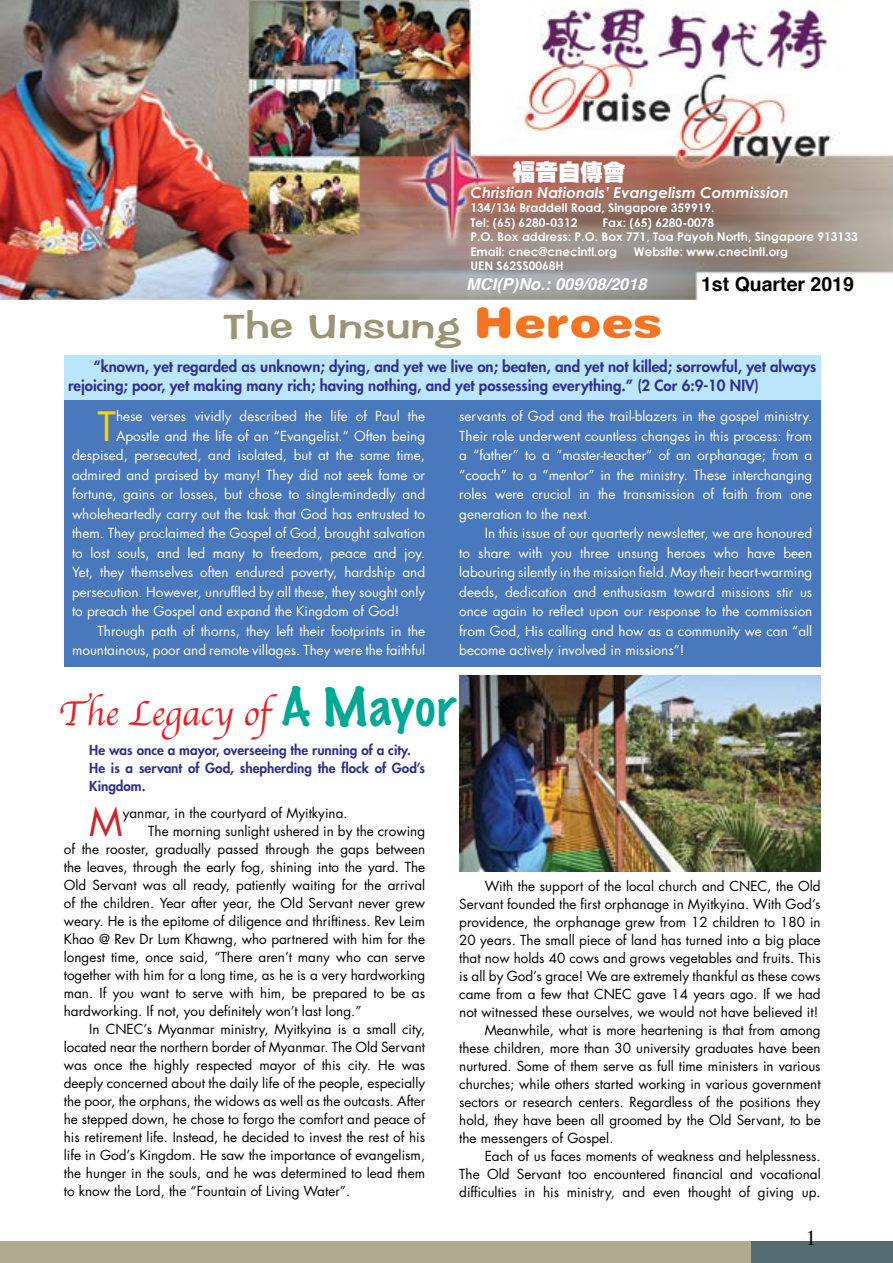
<style>
.page{position:relative;width:893px;height:1263px;background:#fff}
.page>*{position:absolute;margin:0;border:0;box-sizing:border-box;transform-origin:0 0}
.t1{font:42px "FZHLJW GB1 0";color:#9c9476;scale:1.15 1}
.t2{font:39.3px "Futura";color:#ffd400}
.t3{font:37.35px "Futura";color:#d2232a}
.t4{font:36px "Apple Chancery";color:#ed1d24}
.t5{font:22.5px "FZCCHFW GB1 0";color:#fff}
.t6{font:21px "Times";color:#000}
.t7{font:700 19.5px "Helvetica";color:#000}
.t8{font:italic 700 16.5px "Helvetica";color:#fff}
.t9{font:800 15px/19.5px "Futura";color:#2e3092}
.t10{font:italic 700 15px "Century Gothic";color:#fff}
.t11{font:13.5px "Futura";color:#000}
.t12{font:13.5px/19.5px "Futura";color:#fff;text-align:justify}
.t13{font:800 13.5px/18px "Futura";color:#2e3092}
.t14{font:700 12px/14.4px "Century Gothic";color:#fff}
.s1{font-family:"FZHPJW GB1 0";color:#f47421}
.s2{font-family:"Marker Felt";font-weight:100;font-size:48px;color:#00a994}
</style>
<div class="page">
<div style="left:0;top:1241px;width:893px;height:22px;background:#b0a990"></div>
<div style="left:752px;top:1241px;width:141px;height:22px;background:#546d73"></div>
<img style="left:459px;top:676px;width:362px;height:196px">
<div style="left:64px;top:396px;width:757px;height:270px;background:#4978bc"></div>
<div style="left:64px;top:355px;width:757px;height:45px;background:#bce6fb"></div>
<img style="left:0;top:0;width:893px;height:299px">
<svg style="left:459px;top:675px;width:1px;height:55px"></svg>
<h3 class="t5" style="left:513px;top:160px;width:114px">福音自传会</h3>
<p class="t10" style="left:470px;top:183px;width:320px">Christian Nationals’ Evangelism Commission</p>
<p class="t14" style="left:470px;top:200px;width:246px">134/136 Braddell Road, Singapore 359919.<br>Tel: (65) 6280-0312</p>
<p class="t14" style="left:470px;top:215px;width:389px;text-indent:132px">Fax: (65) 6280-0078<br>P.O. Box address: P.O. Box 771, Toa Payoh North, Singapore 913133<br>Email: cnec@cnecintl.org</p>
<p class="t14" style="left:634px;top:244px;width:156px">Website: www.cnecintl.org</p>
<p class="t14" style="left:470px;top:258px;width:95px">UEN S62SS0068H</p>
<h1 class="t1" style="left:222px;top:300px;width:384px">The Unsung <span class="s1">Heroes</span></h1>
<p class="t9" style="left:68px;top:356px;width:750px;text-indent:26px">“known, yet regarded as unknown; dying, and yet we live on; beaten, and yet not killed; sorrowful, yet always rejoicing; poor, yet making many rich; having nothing, and yet possessing everything.” (2 Cor 6:9-10 NIV)</p>
<h2 class="t2" style="left:98px;top:399px;width:20px">T</h2>
<p class="t12" style="left:116px;top:406px;width:311px">hese verses vividly described the life of Paul the</p>
<p class="t8" style="left:466px;top:271px;width:182px">MCI(P)No.: 009/08/2018</p>
<h3 class="t7" style="left:701px;top:268px;width:154px">1st Quarter 2019</h3>
<p class="t12" style="left:459px;top:406px;width:355px">servants of God and the trail-blazers in the gospel ministry.<br>Their role underwent countless changes in this process: from a “father” to a “master-teacher” of an orphanage; from a “coach” to a “mentor” in the ministry. These interchanging roles were crucial in the transmission of faith from one generation to the next.</p>
<p class="t12" style="left:459px;top:523px;width:355px;text-indent:26px">In this issue of our quarterly newsletter, we are honoured to share with you three unsung heroes who have been labouring silently in the mission field. May their heart-warming deeds, dedication and enthusiasm toward missions stir us once again to reflect upon our response to the commission from God, His calling and how as a community we can “all become actively involved in missions”!</p>
<p class="t12" style="left:116px;top:426px;width:311px">Apostle and the life of an “Evangelist.” Often being</p>
<p class="t12" style="left:72px;top:445px;width:355px">despised, persecuted, and isolated, but at the same time,</p>
<p class="t12" style="left:72px;top:465px;width:355px">admired and praised by many! They did not seek fame or</p>
<p class="t12" style="left:72px;top:484px;width:355px">fortune, gains or losses, but chose to single-mindedly and</p>
<p class="t12" style="left:72px;top:504px;width:355px">wholeheartedly carry out the task that God has entrusted to</p>
<p class="t12" style="left:72px;top:523px;width:355px">them. They proclaimed the Gospel of God, brought salvation</p>
<p class="t12" style="left:72px;top:543px;width:355px">to lost souls, and led many to freedom, peace and joy.</p>
<p class="t12" style="left:72px;top:562px;width:355px">Yet, they themselves often endured poverty, hardship and</p>
<p class="t12" style="left:72px;top:582px;width:355px">persecution. However, unruffled by all these, they sought only</p>
<p class="t12" style="left:72px;top:601px;width:329px">to preach the Gospel and expand the Kingdom of God!</p>
<p class="t12" style="left:98px;top:621px;width:329px">Through path of thorns, they left their footprints in the</p>
<p class="t12" style="left:72px;top:640px;width:355px">mountainous, poor and remote villages. They were the faithful</p>
<h3 class="t4" style="left:58px;top:685px;width:398px">The Legacy of <span class="s2">A Mayor</span></h3>
<p class="t13" style="left:89px;top:741px;width:337px">He was once a mayor, overseeing the running of a city.<br>He is a servant of God, shepherding the flock of God’s<br>Kingdom.</p>
<h3 class="t3" style="left:89px;top:796px;width:35px">M</h3>
<p class="t11" style="left:123px;top:804px;width:226px">yanmar, in the courtyard of Myitkyina.</p>
<p class="t11" style="left:148px;top:822px;width:278px">The morning sunlight ushered in by the crowing</p>
<p class="t11" style="left:64px;top:840px;width:363px">of the rooster, gradually passed through the gaps between</p>
<p class="t11" style="left:64px;top:858px;width:363px">the leaves, through the early fog, shining into the yard. The</p>
<p class="t11" style="left:64px;top:876px;width:363px">Old Servant was all ready, patiently waiting for the arrival</p>
<p class="t11" style="left:64px;top:894px;width:363px">of the children. Year after year, the Old Servant never grew</p>
<p class="t11" style="left:64px;top:912px;width:363px">weary. He is the epitome of diligence and thriftiness. Rev Leim</p>
<p class="t11" style="left:64px;top:929px;width:363px">Khao @ Rev Dr Lum Khawng, who partnered with him for the</p>
<p class="t11" style="left:64px;top:947px;width:363px">longest time, once said, “There aren’t many who can serve</p>
<p class="t11" style="left:64px;top:965px;width:363px">together with him for a long time, as he is a very hardworking</p>
<p class="t11" style="left:64px;top:983px;width:363px">man. If you want to serve with him, be prepared to be as</p>
<p class="t11" style="left:64px;top:1001px;width:299px">hardworking. If not, you definitely won’t last long.”</p>
<p class="t11" style="left:89px;top:1019px;width:337px">In CNEC’s Myanmar ministry, Myitkyina is a small city,</p>
<p class="t11" style="left:64px;top:1037px;width:363px">located near the northern border of Myanmar. The Old Servant</p>
<p class="t11" style="left:64px;top:1055px;width:363px">was once the highly respected mayor of this city. He was</p>
<p class="t11" style="left:64px;top:1073px;width:363px">deeply concerned about the daily life of the people, especially</p>
<p class="t11" style="left:64px;top:1091px;width:363px">the poor, the orphans, the widows as well as the outcasts. After</p>
<p class="t11" style="left:64px;top:1109px;width:363px">he stepped down, he chose to forgo the comfort and peace of</p>
<p class="t11" style="left:64px;top:1127px;width:363px">his retirement life. Instead, he decided to invest the rest of his</p>
<p class="t11" style="left:64px;top:1145px;width:363px">life in God’s Kingdom. He saw the importance of evangelism,</p>
<p class="t11" style="left:64px;top:1163px;width:363px">the hunger in the souls, and he was determined to lead them</p>
<p class="t11" style="left:64px;top:1181px;width:288px">to know the Lord, the “Fountain of Living Water”.</p>
<p class="t11" style="left:485px;top:876px;width:337px">With the support of the local church and CNEC, the Old</p>
<p class="t11" style="left:459px;top:894px;width:363px">Servant founded the first orphanage in Myitkyina. With God’s</p>
<p class="t11" style="left:459px;top:912px;width:363px">providence, the orphanage grew from 12 children to 180 in</p>
<p class="t11" style="left:459px;top:930px;width:363px">20 years. The small piece of land has turned into a big place</p>
<p class="t11" style="left:459px;top:948px;width:363px">that now holds 40 cows and grows vegetables and fruits. This</p>
<p class="t11" style="left:459px;top:966px;width:363px">is all by God’s grace! We are extremely thankful as these cows</p>
<p class="t11" style="left:459px;top:984px;width:363px">came from a few that CNEC gave 14 years ago. If we had</p>
<p class="t11" style="left:459px;top:1002px;width:360px">not witnessed these ourselves, we would not have believed it!</p>
<p class="t11" style="left:485px;top:1020px;width:337px">Meanwhile, what is more heartening is that from among</p>
<p class="t11" style="left:459px;top:1038px;width:363px">these children, more than 30 university graduates have been</p>
<p class="t11" style="left:459px;top:1056px;width:363px">nurtured. Some of them serve as full time ministers in various</p>
<p class="t11" style="left:459px;top:1074px;width:363px">churches; while others started working in various government</p>
<p class="t11" style="left:459px;top:1092px;width:363px">sectors or research centers. Regardless of the positions they</p>
<p class="t11" style="left:459px;top:1110px;width:363px">hold, they have been all groomed by the Old Servant, to be</p>
<p class="t11" style="left:459px;top:1128px;width:156px">the messengers of Gospel.</p>
<p class="t11" style="left:485px;top:1146px;width:337px">Each of us faces moments of weakness and helplessness.</p>
<p class="t11" style="left:459px;top:1164px;width:363px">The Old Servant too encountered financial and vocational</p>
<p class="t11" style="left:459px;top:1182px;width:363px">difficulties in his ministry, and even thought of giving up.</p>
<h3 class="t6" style="left:806px;top:1218px;width:12px">1</h3>
</div>
